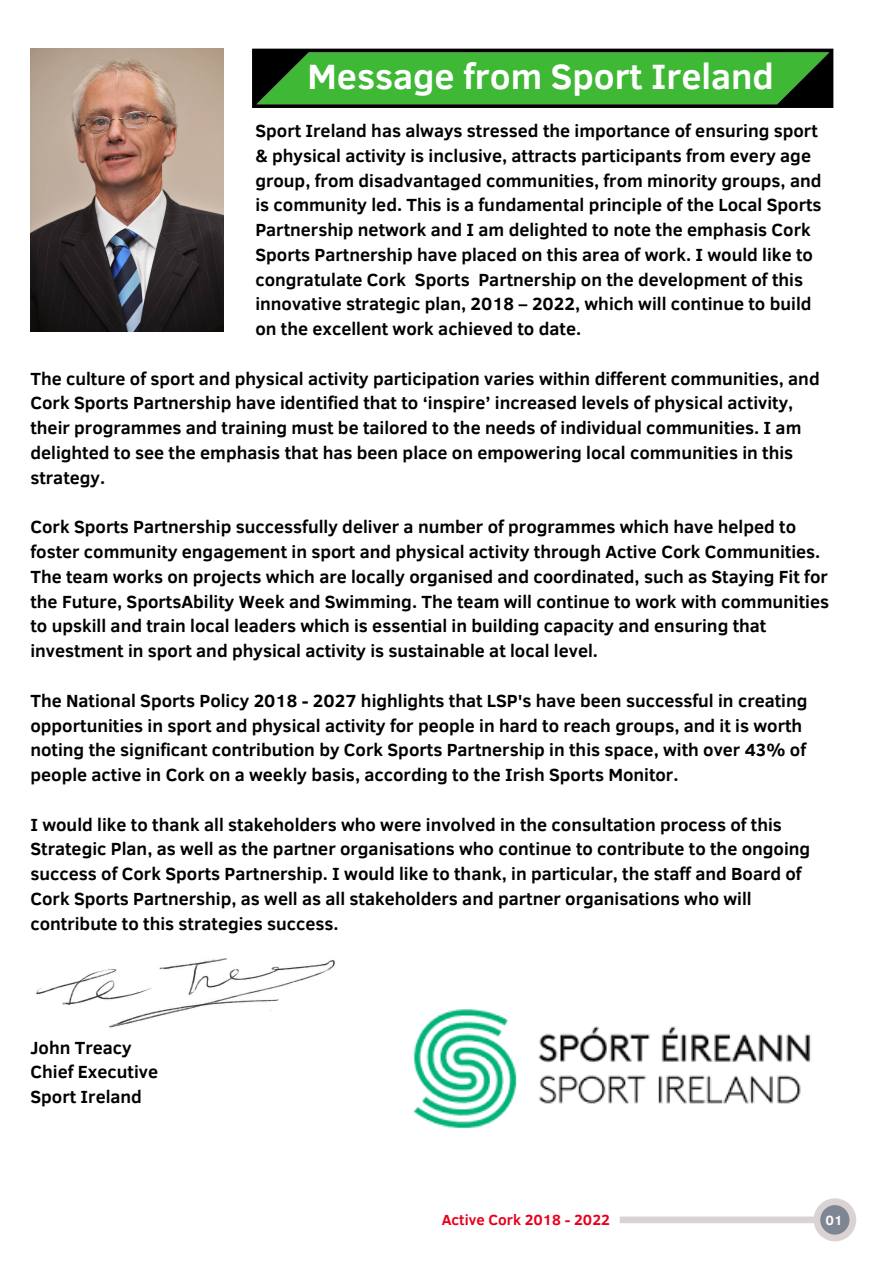
<style>
.page{position:relative;width:894px;height:1264px;background:#fff}
.page>*{position:absolute;margin:0;border:0;box-sizing:border-box;transform-origin:0 0}
.t1{font:700 36px "Clear Sans";color:#fff}
.t2{font:700 18px/24.8px "Clear Sans";color:#000}
.t3{font:700 15px "Clear Sans";color:#e7001c}
.t4{font:700 13.65px "Clear Sans";color:#fff}
</style>
<div class="page">
<svg style="left:252px;top:49px;width:581px;height:59px;background:#33912b"></svg>
<img style="left:36px;top:958px;width:299px;height:70px">
<img style="left:30px;top:49px;width:193px;height:282px">
<img style="left:413px;top:1009px;width:398px;height:120px">
<svg style="left:619px;top:1198px;width:237px;height:43px"></svg>
<h1 class="t1" style="left:307px;top:51px;width:468px">Message from Sport Ireland</h1>
<p class="t2" style="left:255px;top:117px;width:567px">Sport Ireland has always stressed the importance of ensuring sport &amp; physical activity is inclusive, attracts participants from every age group, from disadvantaged communities, from minority groups, and is community led. This is a fundamental principle of the Local Sports Partnership network and I am delighted to note the emphasis Cork Sports Partnership have placed on this area of work. I would like to congratulate Cork Sports Partnership on the development of this innovative strategic plan, 2018 – 2022, which will continue to build on the excellent work achieved to date.</p>
<p class="t2" style="left:30px;top:365px;width:790px">The culture of sport and physical activity participation varies within different communities, and Cork Sports Partnership have identified that to ‘inspire’ increased levels of physical activity, their programmes and training must be tailored to the needs of individual communities. I am delighted to see the emphasis that has been place on empowering local communities in this strategy.</p>
<p class="t2" style="left:30px;top:513px;width:800px">Cork Sports Partnership successfully deliver a number of programmes which have helped to foster community engagement in sport and physical activity through Active Cork Communities.<br>The team works on projects which are locally organised and coordinated, such as Staying Fit for the Future, SportsAbility Week and Swimming. The team will continue to work with communities to upskill and train local leaders which is essential in building capacity and ensuring that investment in sport and physical activity is sustainable at local level.</p>
<p class="t2" style="left:30px;top:687px;width:778px">The National Sports Policy 2018 - 2027 highlights that LSP's have been successful in creating opportunities in sport and physical activity for people in hard to reach groups, and it is worth noting the significant contribution by Cork Sports Partnership in this space, with over 43% of people active in Cork on a weekly basis, according to the Irish Sports Monitor.</p>
<p class="t2" style="left:30px;top:811px;width:781px">I would like to thank all stakeholders who were involved in the consultation process of this Strategic Plan, as well as the partner organisations who continue to contribute to the ongoing success of Cork Sports Partnership. I would like to thank, in particular, the staff and Board of Cork Sports Partnership, as well as all stakeholders and partner organisations who will contribute to this strategies success.</p>
<p class="t2" style="left:30px;top:1034px;width:129px">John Treacy<br>Chief Executive<br>Sport Ireland</p>
<p class="t3" style="left:441px;top:1208px;width:170px">Active Cork 2018 - 2022</p>
<p class="t4" style="left:825px;top:1209px;width:19px">01</p>
</div>
